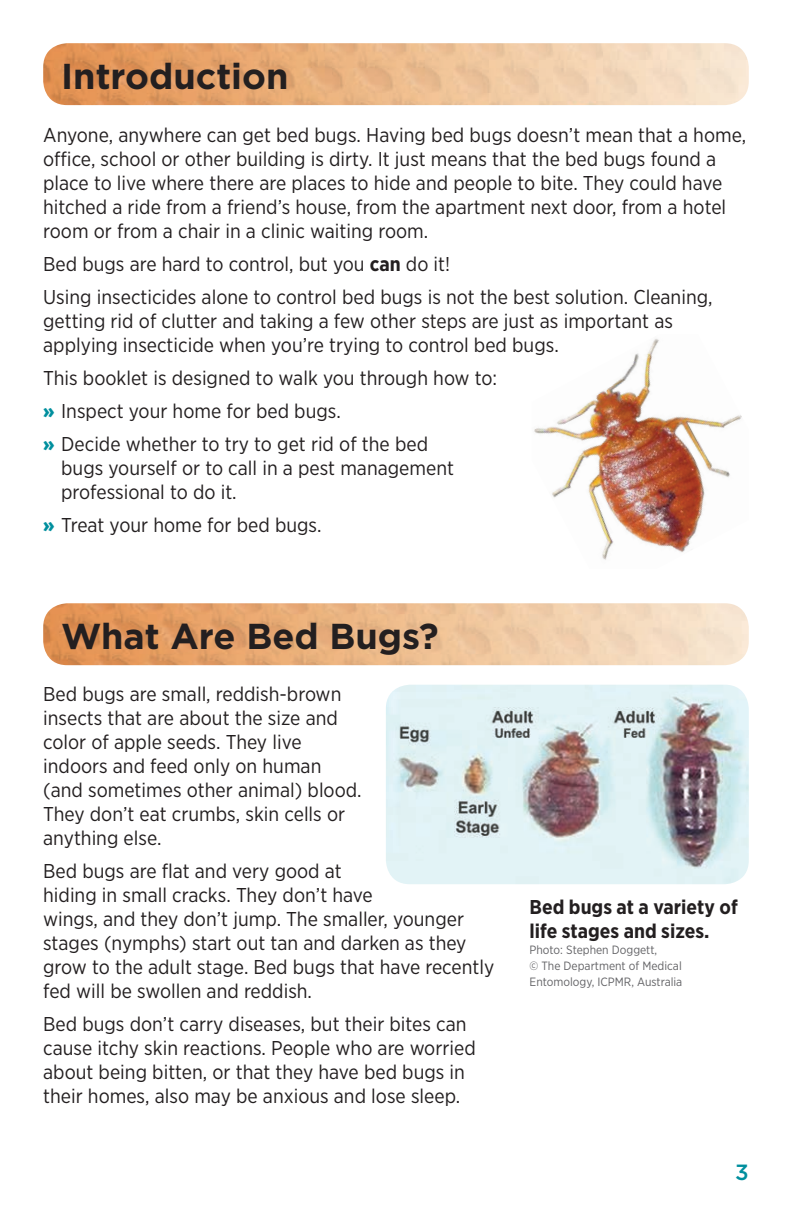
<style>
.page{position:relative;width:792px;height:1224px;background:#fff}
.page>*{position:absolute;margin:0;border:0;box-sizing:border-box;transform-origin:0 0}
.Subhead_1{font:700 36px "Gotham";color:#231f20}
.t1{font:500 22px "Gotham";color:#008f9e}
.Gotham_Narrow_Body_S{font:20px/24px "Gotham Narrow";color:#231f20}
.Photo_Caption{font:700 20px/24px "Gotham Narrow";color:#231f20}
.Photo_Credit{font:12px/16px "Gotham Narrow";color:#636366}
.s1{font-weight:700}
.s2{font-weight:900;color:#008f9e}
</style>
<div class="page">
<img style="left:43px;top:43px;width:706px;height:62px">
<img style="left:386px;top:685px;width:363px;height:199px">
<img style="left:534px;top:338px;width:208px;height:222px">
<img style="left:43px;top:603px;width:706px;height:62px">
<p class="Subhead_1" style="left:61px;top:52px;width:229px">Introduction</p>
<p class="Gotham_Narrow_Body_S" style="left:43px;top:123px;width:705px">Anyone, anywhere can get bed bugs. Having bed bugs doesn’t mean that a home, office, school or other building is dirty. It just means that the bed bugs found a place to live where there are places to hide and people to bite. They could have hitched a ride from a friend’s house, from the apartment next door, from a hotel room or from a chair in a clinic waiting room.</p>
<p class="Gotham_Narrow_Body_S" style="left:43px;top:252px;width:409px">Bed bugs are hard to control, but you <span class="s1">can</span> do it!</p>
<p class="Gotham_Narrow_Body_S" style="left:43px;top:285px;width:671px">Using insecticides alone to control bed bugs is not the best solution. Cleaning, getting rid of clutter and taking a few other steps are just as important as applying insecticide when you’re trying to control bed bugs.</p>
<p class="Gotham_Narrow_Body_S" style="left:43px;top:366px;width:456px">This booklet is designed to walk you through how to:</p>
<p class="Gotham_Narrow_Body_S" style="left:43px;top:399px;width:299px"><span class="s2">»</span> Inspect your home for bed bugs.</p>
<p class="Gotham_Narrow_Body_S" style="left:61px;top:432px;width:394px;text-indent:-18px"><span class="s2">»</span> Decide whether to try to get rid of the bed bugs yourself or to call in a pest management professional to do it.</p>
<p class="Gotham_Narrow_Body_S" style="left:43px;top:513px;width:280px"><span class="s2">»</span> Treat your home for bed bugs.</p>
<p class="Subhead_1" style="left:61px;top:612px;width:379px">What Are Bed Bugs?</p>
<p class="Gotham_Narrow_Body_S" style="left:43px;top:682px;width:320px">Bed bugs are small, reddish-brown insects that are about the size and color of apple seeds. They live indoors and feed only on human (and sometimes other animal) blood.<br>They don’t eat crumbs, skin cells or anything else.</p>
<p class="Gotham_Narrow_Body_S" style="left:43px;top:859px;width:453px">Bed bugs are flat and very good at<br>hiding in small cracks. They don’t have<br>wings, and they don’t jump. The smaller, younger stages (nymphs) start out tan and darken as they grow to the adult stage. Bed bugs that have recently fed will be swollen and reddish.</p>
<p class="Gotham_Narrow_Body_S" style="left:43px;top:1012px;width:434px">Bed bugs don’t carry diseases, but their bites can cause itchy skin reactions. People who are worried about being bitten, or that they have bed bugs in their homes, also may be anxious and lose sleep.</p>
<p class="Photo_Caption" style="left:530px;top:895px;width:210px">Bed bugs at a variety of life stages and sizes.</p>
<p class="Photo_Credit" style="left:530px;top:941px;width:154px">Photo: Stephen Doggett,<br>© The Department of Medical<br>Entomology, ICPMR, Australia</p>
<p class="t1" style="left:735px;top:1157px;width:15px">3</p>
</div>
